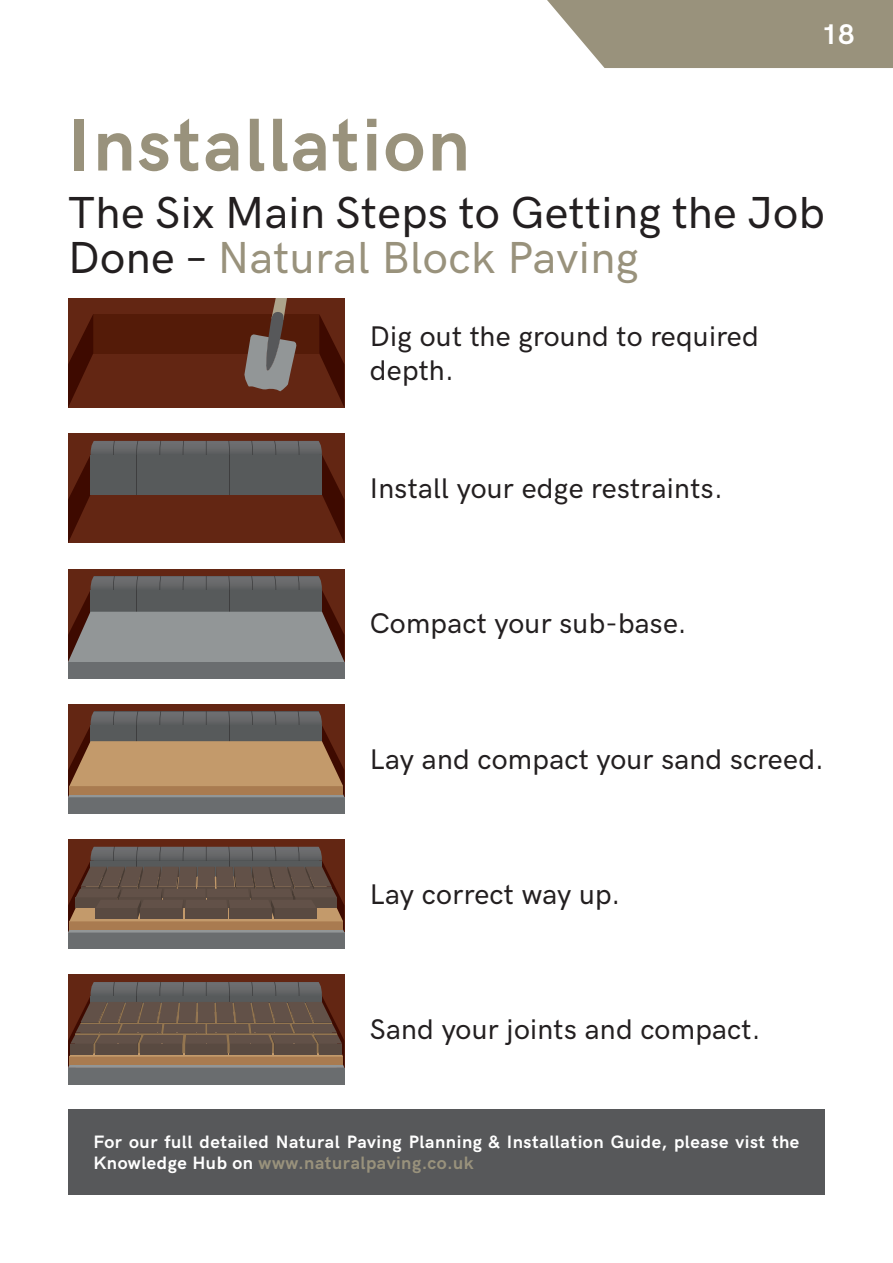
<style>
.page{position:relative;width:893px;height:1263px;background:#fff}
.page>*{position:absolute;margin:0;border:0;box-sizing:border-box;transform-origin:0 0}
.Big_Header{font:700 75px "HK Grotesk";letter-spacing:.03em;color:#99927c}
.Sub_Heading{font:500 45px/45px "HK Grotesk";letter-spacing:.01em;color:#231f20}
.Sub_Heading-2{font:500 28.5px/34.2px "HK Grotesk";letter-spacing:.01em;color:#231f20}
.Page_Number_Right{font:700 28.5px "HK Grotesk";color:#fff}
.Paragraph_Text{font:700 18px/21.6px "HK Grotesk";letter-spacing:.03em;color:#fff}
.s1{color:#99927c}
</style>
<div class="page">
<svg style="left:547px;top:0;width:346px;height:68px;background:#a19b86"></svg>
<div style="left:68px;top:1110px;width:757px;height:85px;background:#57585a"></div>
<div style="left:68px;top:298px;width:276px;height:110px;background:#632613"></div>
<div style="left:93px;top:314px;width:226px;height:39px;background:#541b08"></div>
<svg style="left:319px;top:314px;width:25px;height:92px"></svg>
<svg style="left:68px;top:315px;width:25px;height:92px"></svg>
<svg style="left:237px;top:298px;width:60px;height:94px"></svg>
<div style="left:68px;top:974px;width:276px;height:110px;background:#632613"></div>
<svg style="left:68px;top:982px;width:276px;height:102px;background:#6c5b51"></svg>
<div style="left:68px;top:433px;width:276px;height:110px;background:#632613"></div>
<svg style="left:68px;top:441px;width:276px;height:101px"></svg>
<div style="left:68px;top:569px;width:276px;height:109px;background:#632613"></div>
<svg style="left:68px;top:576px;width:276px;height:102px;background:#757373"></svg>
<div style="left:68px;top:704px;width:276px;height:110px;background:#632613"></div>
<svg style="left:68px;top:711px;width:276px;height:103px;background:#8e765f"></svg>
<div style="left:68px;top:839px;width:276px;height:110px;background:#632613"></div>
<svg style="left:68px;top:847px;width:276px;height:102px;background:#6c5b51"></svg>
<div style="left:140px;top:908px;width:42px;height:11px;background:#594a41"></div>
<p class="Page_Number_Right" style="left:822px;top:13px;width:35px">18</p>
<p class="Big_Header" style="left:68px;top:89px;width:403px">Installation</p>
<p class="Sub_Heading" style="left:68px;top:186px;width:758px">The Six Main Steps to Getting the Job<br>Done – <span class="s1">Natural Block Paving</span></p>
<p class="Sub_Heading-2" style="left:370px;top:317px;width:390px">Dig out the ground to required depth.</p>
<p class="Sub_Heading-2" style="left:370px;top:469px;width:354px">Install your edge restraints.</p>
<p class="Sub_Heading-2" style="left:370px;top:604px;width:318px">Compact your sub-base.</p>
<p class="Sub_Heading-2" style="left:370px;top:740px;width:456px">Lay and compact your sand screed.</p>
<p class="Sub_Heading-2" style="left:370px;top:875px;width:252px">Lay correct way up.</p>
<p class="Sub_Heading-2" style="left:370px;top:1010px;width:392px">Sand your joints and compact.</p>
<p class="Paragraph_Text" style="left:94px;top:1129px;width:707px">For our full detailed Natural Paving Planning &amp; Installation Guide, please vist the<br>Knowledge Hub on <span class="s1">www.naturalpaving.co.uk</span></p>
</div>
